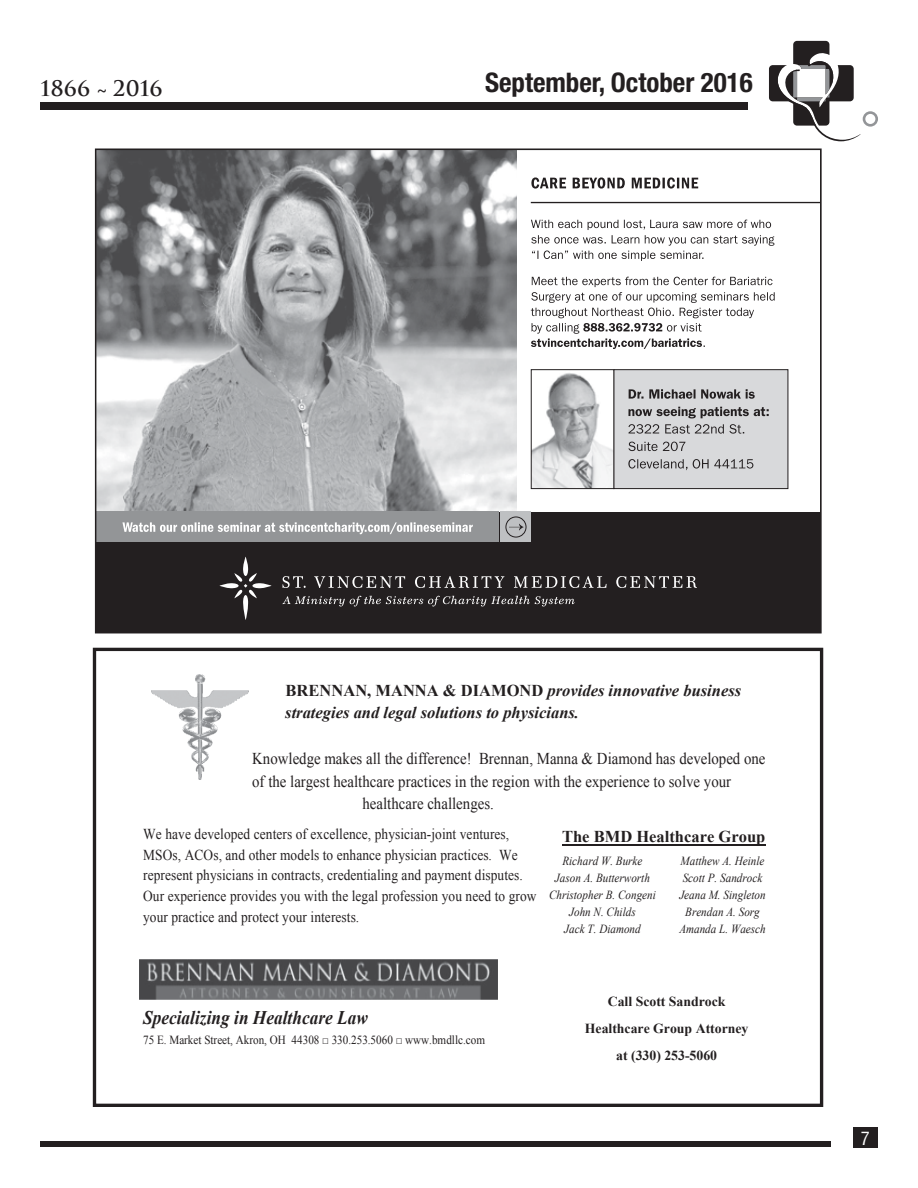
<style>
.page{position:relative;width:918px;height:1188px;background:#fff}
.page>*{position:absolute;margin:0;border:0;box-sizing:border-box;transform-origin:0 0}
.t1{font:700 condensed 27px "Helvetica Neue";color:#231f20}
.t2{font:700 21px "Trajan";color:#231f20}
.t3{font:italic 700 19.2px "Times New Roman";color:#231f20;scale:.9 1}
.t4{font:condensed 18px "Helvetica";color:#fff}
.t5{font:16.5px "Times New Roman";color:#231f20;scale:.9 1}
.t6{font:italic 700 16.5px/22.5px "Times New Roman";color:#231f20}
.t7{font:700 16.5px "Times New Roman";color:#231f20}
.t8{font:15.15px/20.7px "Times New Roman";letter-spacing:.005em;color:#231f20;scale:.89 1}
.t9{font:700 13.8px/27.2px "Times New Roman";color:#231f20;text-align:center}
.t10{font:italic 12.45px/17px "Times New Roman";color:#231f20;text-align:center;scale:.9 1}
.t11{font:12.45px "Times New Roman";color:#231f20;scale:.9 1}
.s1{font-family:"Adobe Caslon";font-weight:400}
.s2{font-style:normal}
</style>
<div class="page">
<div style="left:853px;top:1127px;width:25px;height:21px;background:#231f20"></div>
<div style="left:40px;top:1142px;width:791px;height:6px;background:#231f20"></div>
<div style="left:40px;top:102px;width:708px;height:8px;background:#231f20"></div>
<svg style="left:769px;top:41px;width:109px;height:100px"></svg>
<div style="left:861px;top:63px;width:32px;height:39px;background:#fff"></div>
<img style="left:151px;top:675px;width:97px;height:105px">
<hr style="left:562px;top:844px;width:203px;height:2px;background:#231f20">
<img style="left:139px;top:959px;width:359px;height:41px">
<div style="left:93px;top:648px;width:730px;height:459px;border:3px solid #231f20"></div>
<svg style="left:98px;top:151px;width:721px;height:479px"></svg>
<div style="left:532px;top:370px;width:256px;height:119px;background:#d8d9db"></div>
<div style="left:614px;top:369px;width:174px;height:120px;border:1px solid #231f20"></div>
<svg style="left:628px;top:459px;width:125px;height:11px"></svg>
<svg style="left:628px;top:442px;width:57px;height:9px"></svg>
<svg style="left:628px;top:424px;width:116px;height:10px"></svg>
<svg style="left:628px;top:407px;width:141px;height:11px"></svg>
<svg style="left:629px;top:389px;width:126px;height:10px"></svg>
<img style="left:533px;top:371px;width:79px;height:116px">
<div style="left:531px;top:369px;width:83px;height:120px;border:1px solid #231f20"></div>
<div style="left:95px;top:148px;width:727px;height:485px;border:2px solid #231f20"></div>
<h2 class="t2" style="left:40px;top:75px;width:124px">1866 <span class="s1">~</span> 2016</h2>
<h1 class="t1" style="left:485px;top:66px;width:269px">September, October 2016</h1>
<p class="t6" style="left:285px;top:679px;width:458px"><span class="s2">BRENNAN, MANNA &amp; DIAMOND</span> provides innovative business strategies and legal solutions to physicians.</p>
<p class="t5" style="left:252px;top:748px;width:572px">Knowledge makes all the difference! Brennan, Manna &amp; Diamond has developed one</p>
<p class="t5" style="left:252px;top:770px;width:534px">of the largest healthcare practices in the region with the experience to solve your</p>
<p class="t5" style="left:363px;top:793px;width:147px">healthcare challenges.</p>
<p class="t8" style="left:143px;top:823px;width:444px">We have developed centers of excellence, physician-joint ventures, MSOs, ACOs, and other models to enhance physician practices. We represent physicians in contracts, credentialing and payment disputes.<br>Our experience provides you with the legal profession you need to grow your practice and protect your interests.</p>
<p class="t7" style="left:562px;top:825px;width:205px">The BMD Healthcare Group</p>
<p class="t10" style="left:549px;top:852px;width:120px">Richard W. Burke<br>Jason A. Butterworth<br>Christopher B. Congeni<br>John N. Childs<br>Jack T. Diamond</p>
<p class="t10" style="left:679px;top:852px;width:97px">Matthew A. Heinle<br>Scott P. Sandrock<br>Jeana M. Singleton<br>Brendan A. Sorg<br>Amanda L. Waesch</p>
<p class="t3" style="left:143px;top:1004px;width:251px">Specializing in Healthcare Law</p>
<p class="t11" style="left:143px;top:1031px;width:381px">75 E. Market Street, Akron, OH 44308 □ 330.253.5060 □ www.bmdllc.com</p>
<p class="t9" style="left:585px;top:987px;width:165px">Call Scott Sandrock<br>Healthcare Group Attorney at (330) 253-5060</p>
<p class="t4" style="left:861px;top:1127px;width:10px">7</p>
</div>
